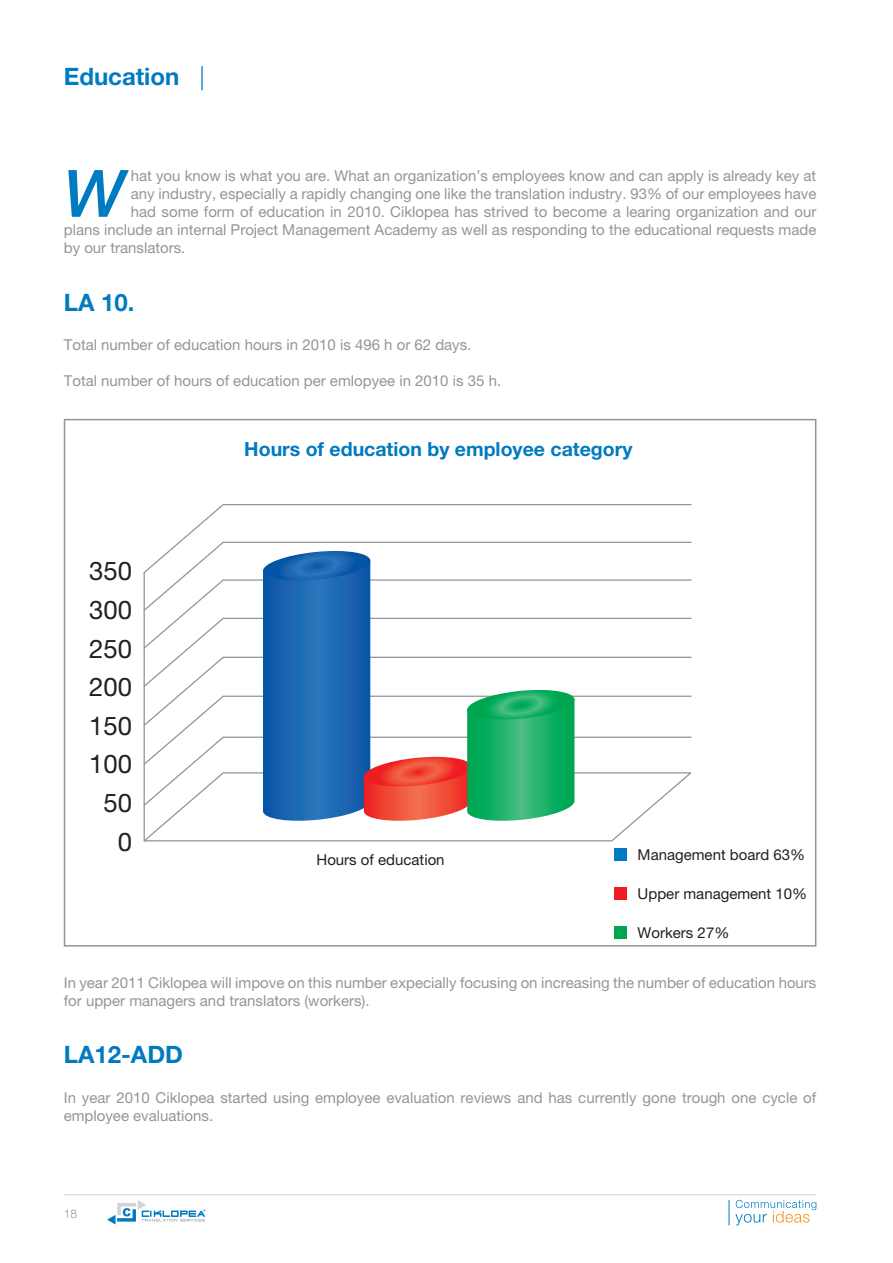
<style>
.page{position:relative;width:893px;height:1263px;background:#fff}
.page>*{position:absolute;margin:0;border:0;box-sizing:border-box;transform-origin:0 0}
.t1{font:italic 500 65.4px "Helvetica Neue LT Pro";color:#007ac0}
.t2{font:25.65px/38.5px "Helvetica Neue LT Pro";color:#231f20;text-align:right}
.t3{font:700 24px "Helvetica Neue LT Pro";color:#007ac0}
.t4{font:700 19.5px "Helvetica Neue LT Pro";color:#007ac0}
.t5{font:15px/18px "Helvetica Neue LT Pro";color:#939598}
.t6{font:15px "Helvetica Neue LT Pro";color:#231f20}
.t7{font:300 12px "Helvetica Neue LT Pro";color:#939598}
.s1{font-weight:300}
</style>
<div class="page">
<svg style="left:107px;top:1200px;width:99px;height:24px"></svg>
<svg style="left:729px;top:1200px;width:87px;height:25px"></svg>
<hr style="left:64px;top:1194px;width:752px;height:1px;background:#d1d2d4">
<div style="left:614px;top:848px;width:13px;height:13px;background:#007ac0"></div>
<div style="left:614px;top:887px;width:13px;height:13px;background:#ee1d23"></div>
<div style="left:614px;top:926px;width:13px;height:13px;background:#00a54f"></div>
<svg style="left:143px;top:504px;width:548px;height:338px"></svg>
<h3 class="t3" style="left:64px;top:62px;width:142px">Education <span class="s1">|</span></h3>
<h1 class="t1" style="left:64px;top:155px;width:62px">W</h1>
<p class="t5" style="left:131px;top:166px;width:687px">hat you know is what you are. What an organization’s employees know and can apply is already key at</p>
<p class="t5" style="left:131px;top:184px;width:687px">any industry, especially a rapidly changing one like the translation industry. 93% of our employees have</p>
<p class="t5" style="left:131px;top:202px;width:687px">had some form of education in 2010. Ciklopea has strived to become a learing organization and our</p>
<p class="t5" style="left:64px;top:220px;width:754px">plans include an internal Project Management Academy as well as responding to the educational requests made</p>
<p class="t5" style="left:64px;top:238px;width:123px">by our translators.</p>
<h3 class="t3" style="left:64px;top:287px;width:72px">LA 10.</h3>
<p class="t5" style="left:64px;top:335px;width:409px">Total number of education hours in 2010 is 496 h or 62 days.</p>
<p class="t5" style="left:64px;top:371px;width:439px">Total number of hours of education per emlopyee in 2010 is 35 h.</p>
<h2 class="t2" style="left:89px;top:552px;width:44px">350<br>300<br>250<br>200<br>150<br>100<br>50<br>0</h2>
<h3 class="t4" style="left:244px;top:437px;width:390px">Hours of education by employee category</h3>
<p class="t6" style="left:317px;top:851px;width:130px">Hours of education</p>
<p class="t6" style="left:638px;top:845px;width:169px">Management board 63%</p>
<p class="t6" style="left:638px;top:885px;width:171px">Upper management 10%</p>
<p class="t6" style="left:638px;top:924px;width:93px">Workers 27%</p>
<p class="t5" style="left:64px;top:973px;width:754px">In year 2011 Ciklopea will impove on this number expecially focusing on increasing the number of education hours for upper managers and translators (workers).</p>
<h3 class="t3" style="left:64px;top:1040px;width:121px">LA12-ADD</h3>
<p class="t5" style="left:64px;top:1088px;width:754px">In year 2010 Ciklopea started using employee evaluation reviews and has currently gone trough one cycle of employee evaluations.</p>
<p class="t7" style="left:64px;top:1206px;width:15px">18</p>
</div>
